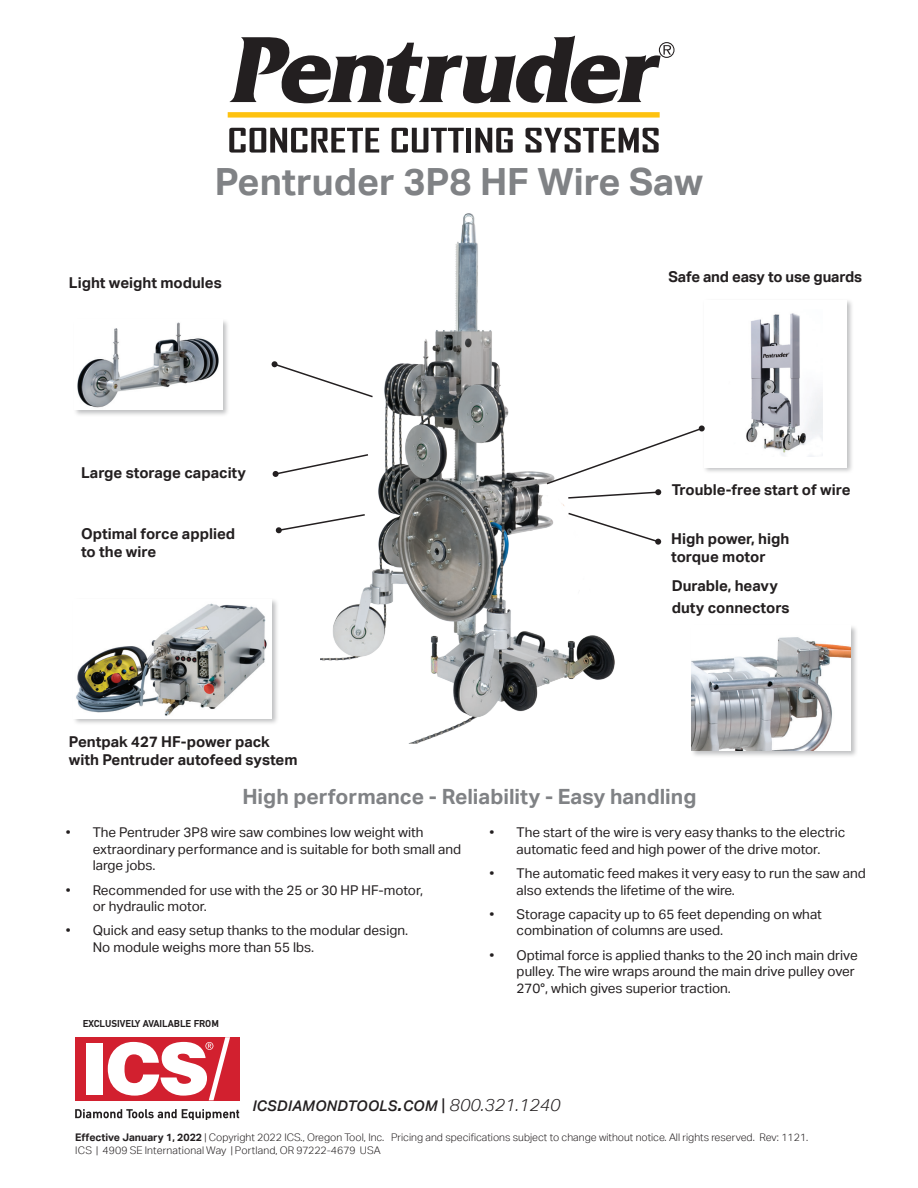
<style>
.page{position:relative;width:918px;height:1188px;background:#fff}
.page>*{position:absolute;margin:0;border:0;box-sizing:border-box;transform-origin:0 0}
.t1{font:700 37.5px "Aktiv Grotesk";color:#808285}
.t2{font:700 21px "Aktiv Grotesk";color:#808285}
.t3{font:700 15px/18px "Aktiv Grotesk";color:#231f20}
.t4{font:italic 500 14.7px "Aktiv Grotesk";letter-spacing:.015em;color:#231f20}
.t5{font:13.5px/16.2px "Aktiv Grotesk";color:#231f20}
.t6{font:300 10.5px/12.6px "Aktiv Grotesk";color:#231f20}
.t7{font:700 10.5px "DIN Mittel EF";color:#231f20}
.s1{font-size:21px}
.s2{font-weight:400;font-style:normal;font-size:17.25px}
.s3{font-weight:300;font-size:17.25px}
.s4{font-weight:700}
</style>
<div class="page">
<svg style="left:230px;top:36px;width:445px;height:67px"></svg>
<div style="left:228px;top:112px;width:432px;height:6px;background:#fec210"></div>
<svg style="left:229px;top:128px;width:150px;height:25px"></svg>
<svg style="left:392px;top:128px;width:72px;height:25px"></svg>
<div style="left:466px;top:128px;width:5px;height:25px;background:#231f20"></div>
<svg style="left:475px;top:128px;width:38px;height:25px"></svg>
<svg style="left:526px;top:128px;width:133px;height:25px"></svg>
<svg style="left:75px;top:1109px;width:164px;height:11px"></svg>
<div style="left:75px;top:1037px;width:164px;height:63px;background:#d2202f"></div>
<div style="left:86px;top:1043px;width:17px;height:51px;background:#fff"></div>
<svg style="left:108px;top:1037px;width:122px;height:63px"></svg>
<img style="left:320px;top:213px;width:295px;height:531px">
<div style="left:690px;top:624px;width:168px;height:134px;background:#808285;opacity:.5"></div>
<img style="left:692px;top:626px;width:158px;height:125px">
<div style="left:703px;top:298px;width:151px;height:177px;background:#808285;opacity:.5"></div>
<div style="left:704px;top:300px;width:142px;height:167px;background:#fff"></div>
<img style="left:746px;top:313px;width:76px;height:143px">
<div style="left:73px;top:318px;width:157px;height:99px;background:#808285;opacity:.5"></div>
<img style="left:74px;top:320px;width:148px;height:90px">
<svg style="left:567px;top:512px;width:94px;height:33px"></svg>
<svg style="left:545px;top:427px;width:159px;height:72px"></svg>
<svg style="left:698px;top:425px;width:7px;height:7px"></svg>
<svg style="left:272px;top:453px;width:98px;height:24px"></svg>
<svg style="left:272px;top:361px;width:102px;height:38px"></svg>
<svg style="left:275px;top:513px;width:91px;height:21px"></svg>
<div style="left:72px;top:598px;width:207px;height:127px;background:#808285;opacity:.5"></div>
<img style="left:73px;top:600px;width:199px;height:118px">
<h1 class="t1" style="left:215px;top:159px;width:490px">Pentruder 3P8 HF Wire Saw</h1>
<p class="t3" style="left:69px;top:273px;width:154px">Light weight modules</p>
<p class="t3" style="left:81px;top:463px;width:167px">Large storage capacity</p>
<p class="t3" style="left:669px;top:267px;width:195px">Safe and easy to use guards</p>
<p class="t3" style="left:672px;top:481px;width:180px">Trouble-free start of wire</p>
<p class="t3" style="left:81px;top:525px;width:156px">Optimal force applied to the wire</p>
<p class="t3" style="left:671px;top:529px;width:120px">High power, high torque motor</p>
<p class="t3" style="left:69px;top:732px;width:230px">Pentpak 427 HF-power pack with Pentruder autofeed system</p>
<p class="t3" style="left:672px;top:575px;width:119px;line-height:21.6px">Durable, heavy duty connectors</p>
<h2 class="t2" style="left:242px;top:783px;width:456px">High performance - Reliability - Easy handling</h2>
<p class="t5" style="left:93px;top:824px;width:370px;text-indent:-27px">• The Pentruder 3P8 wire saw combines low weight with extraordinary performance and is suitable for both small and large jobs.</p>
<p class="t5" style="left:93px;top:882px;width:332px;text-indent:-27px">• Recommended for use with the 25 or 30 HP HF-motor, or hydraulic motor.</p>
<p class="t5" style="left:93px;top:922px;width:317px;text-indent:-27px">• Quick and easy setup thanks to the modular design.<br>No module weighs more than 55 lbs.</p>
<p class="t7" style="left:83px;top:1017px;width:138px">EXCLUSIVELY AVAILABLE FROM</p>
<p class="t5" style="left:490px;top:824px;width:357px;text-align:center">• The start of the wire is very easy thanks to the electric automatic feed and high power of the drive motor.</p>
<p class="t5" style="left:517px;top:865px;width:351px;text-indent:-27px">• The automatic feed makes it very easy to run the saw and also extends the lifetime of the wire.</p>
<p class="t5" style="left:517px;top:906px;width:307px;text-indent:-27px">• Storage capacity up to 65 feet depending on what combination of columns are used.</p>
<p class="t5" style="left:517px;top:947px;width:343px;text-indent:-27px">• Optimal force is applied thanks to the 20 inch main drive pulley. The wire wraps around the main drive pulley over<br>270°, which gives superior traction.</p>
<p class="t4" style="left:252px;top:1097px;width:310px">ICSDIAMONDTOOLS<span class="s1">.</span>COM <span class="s2">|</span> <span class="s3">800.321.1240</span></p>
<p class="t6" style="left:75px;top:1131px;width:735px"><span class="s4">Effective January 1, 2022</span> | Copyright 2022 ICS., Oregon Tool, Inc. Pricing and specifications subject to change without notice. All rights reserved. Rev: 1121.<br>ICS | 4909 SE International Way | Portland, OR 97222-4679 USA</p>
</div>
